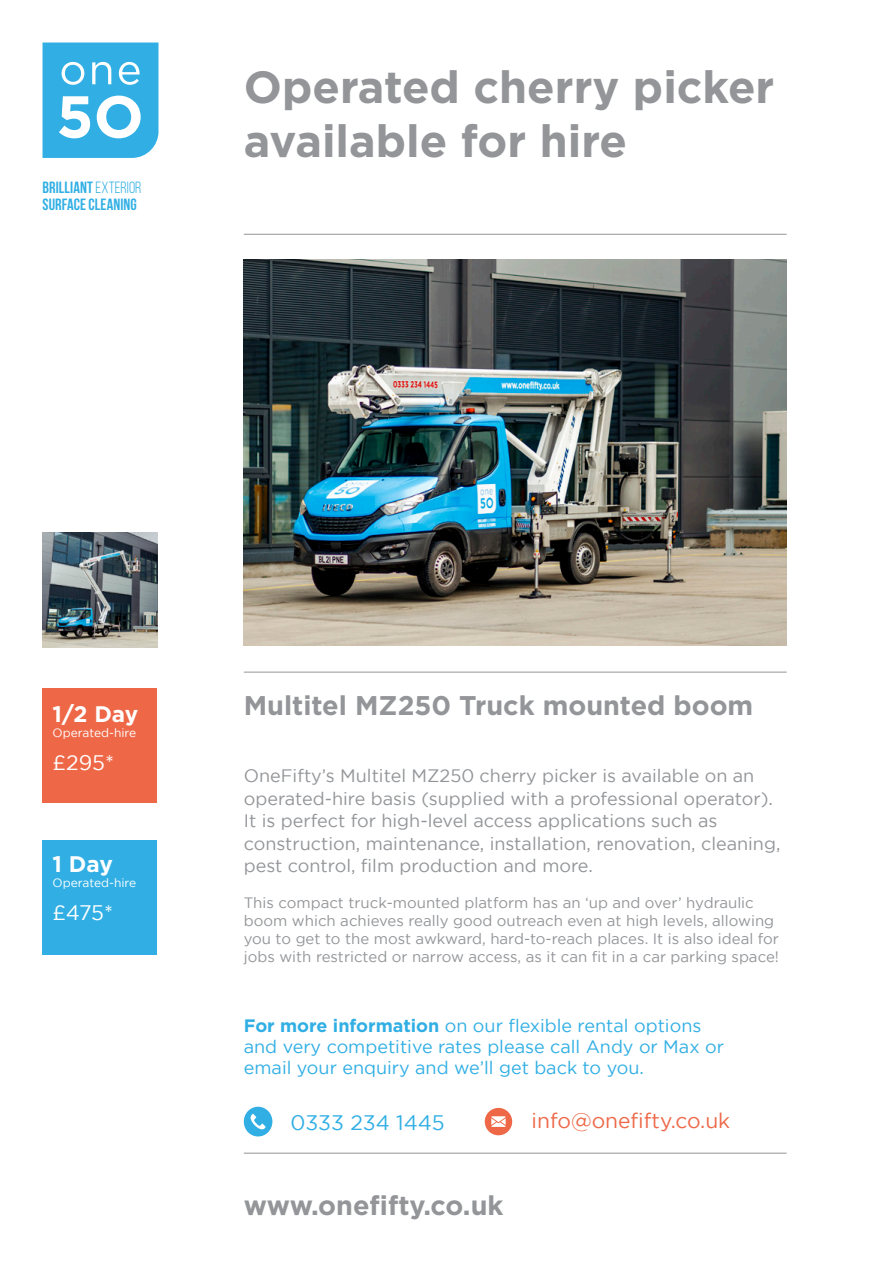
<style>
.page{position:relative;width:893px;height:1263px;background:#fff}
.page>*{position:absolute;margin:0;border:0;box-sizing:border-box;transform-origin:0 0}
.t1{font:700 45px "Gotham";color:#939598}
.t2{font:700 27px "Gotham";color:#939598}
.t3{font:700 22.5px "Gotham";letter-spacing:-.01em;color:#fff}
.t4{font:21px "Gotham";color:#ee6848}
.t5{font:21px "Gotham";color:#31afe4}
.t6{font:21px "Gotham";letter-spacing:-.015em;color:#fff}
.t7{font:18px/22.5px "Gotham";color:#939598}
.t8{font:18px/21px "Gotham";color:#31afe4}
.t9{font:700 16.2px "Bebas Neue";letter-spacing:.005em;color:#31afe4}
.t10{font:15px/18px "Gotham";color:#939598}
.t11{font:12px "Gotham";color:#fff}
.s1{font-weight:400}
.s2{font-weight:700}
</style>
<div class="page">
<hr style="left:244px;top:234px;width:543px;height:1px;background:#939598">
<hr style="left:244px;top:672px;width:543px;height:1px;background:#939598">
<hr style="left:244px;top:1153px;width:543px;height:1px;background:#939598">
<svg style="left:43px;top:43px;width:115px;height:115px"></svg>
<img style="left:244px;top:259px;width:543px;height:386px">
<img style="left:43px;top:532px;width:114px;height:115px">
<svg style="left:243px;top:1106px;width:29px;height:31px"></svg>
<div style="left:485px;top:1108px;width:27px;height:27px;background:#ee6848;border-radius:50%"></div>
<svg style="left:491px;top:1116px;width:15px;height:11px"></svg>
<div style="left:43px;top:688px;width:114px;height:114px;background:#ee6848"></div>
<div style="left:43px;top:840px;width:114px;height:115px;background:#31afe4"></div>
<p class="t9" style="left:43px;top:179px;width:101px">BRILLIANT <span class="s1">EXTERIOR</span></p>
<p class="t9" style="left:43px;top:195px;width:96px">SURFACE CLEANING</p>
<p class="t1" style="left:244px;top:57px;width:532px">Operated cherry picker</p>
<p class="t1" style="left:244px;top:111px;width:385px">available for hire</p>
<p class="t3" style="left:53px;top:699px;width:87px">1/2 Day</p>
<p class="t11" style="left:53px;top:726px;width:85px">Operated-hire</p>
<p class="t6" style="left:53px;top:750px;width:63px">£295*</p>
<p class="t3" style="left:53px;top:849px;width:62px">1 Day</p>
<p class="t11" style="left:53px;top:876px;width:85px">Operated-hire</p>
<p class="t6" style="left:53px;top:901px;width:62px">£475*</p>
<p class="t2" style="left:244px;top:687px;width:511px">Multitel MZ250 Truck mounted boom</p>
<p class="t7" style="left:244px;top:764px;width:538px">OneFifty’s Multitel MZ250 cherry picker is available on an operated-hire basis (supplied with a professional operator).<br>It is perfect for high-level access applications such as construction, maintenance, installation, renovation, cleaning, pest control, film production and more.</p>
<p class="t10" style="left:244px;top:893px;width:537px">This compact truck-mounted platform has an ‘up and over’ hydraulic boom which achieves really good outreach even at high levels, allowing you to get to the most awkward, hard-to-reach places. It is also ideal for jobs with restricted or narrow access, as it can fit in a car parking space!</p>
<p class="t8" style="left:244px;top:1015px;width:482px"><span class="s2">For more information</span> on our flexible rental options and very competitive rates please call Andy or Max or email your enquiry and we’ll get back to you.</p>
<p class="t5" style="left:291px;top:1110px;width:156px">0333 234 1445</p>
<p class="t4" style="left:532px;top:1109px;width:200px">info@onefifty.co.uk</p>
<p class="t2" style="left:244px;top:1187px;width:261px">www.onefifty.co.uk</p>
</div>
